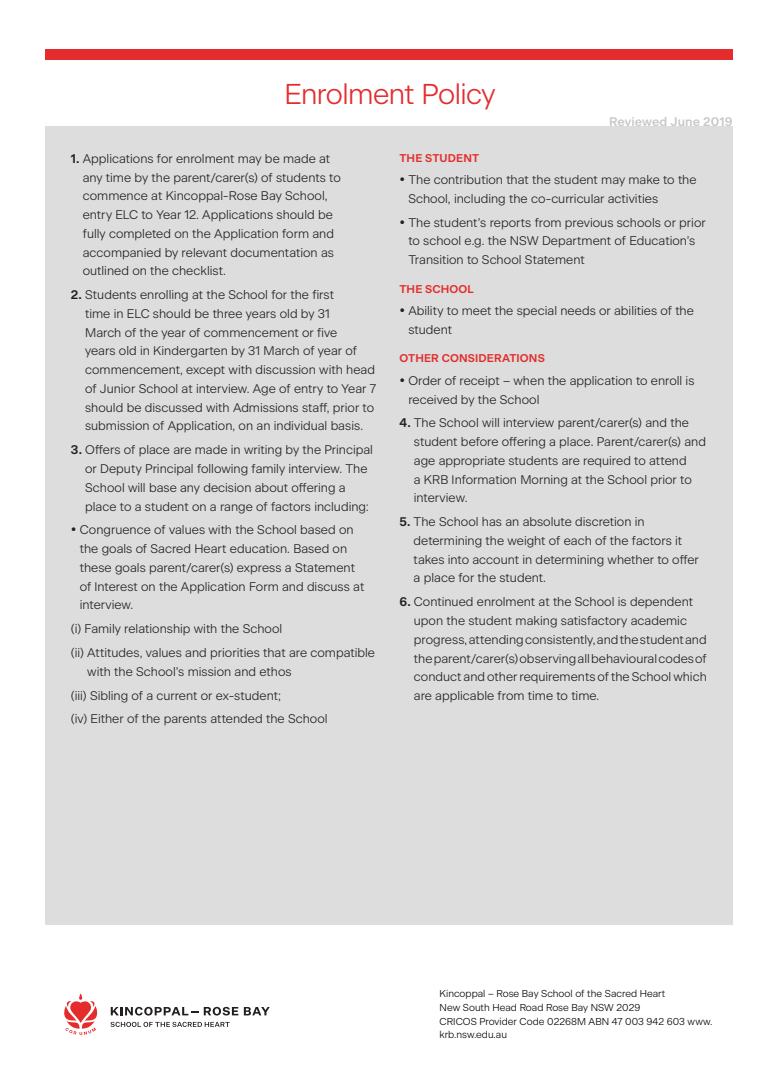
<style>
.page{position:relative;width:780px;height:1088px;background:#fff}
.page>*{position:absolute;margin:0;border:0;box-sizing:border-box;transform-origin:0 0}
.Head2{font:300 28.75px "Beausite Classic";letter-spacing:-.02em;color:#e42c2d}
.Body{font:300 12.5px/18.8px "Beausite Classic";color:#231f20}
.reviewed{font:600 12.5px "Beausite Classic";letter-spacing:.005em;color:#c8c9c9}
.Sub_heading{font:600 11.25px "Beausite Classic";letter-spacing:.015em;color:#e42c2d}
.t1{font:300 10px/13.8px "Beausite Classic";color:#040503}
.s1{font-weight:600}
</style>
<div class="page">
<div style="left:45px;top:126px;width:688px;height:799px;background:#dcdddc"></div>
<div style="left:45px;top:49px;width:688px;height:10px;background:#e42c2d"></div>
<svg style="left:110px;top:1022px;width:120px;height:5px"></svg>
<svg style="left:111px;top:1007px;width:127px;height:8px"></svg>
<svg style="left:244px;top:1007px;width:26px;height:8px"></svg>
<svg style="left:64px;top:993px;width:34px;height:42px"></svg>
<p class="Head2" style="left:284px;top:73px;width:212px">Enrolment Policy</p>
<p class="reviewed" style="left:609px;top:112px;width:125px">Reviewed June 2019</p>
<p class="Body" style="left:83px;top:148px;width:259px;text-indent:-12px"><span class="s1">1.</span> Applications for enrolment may be made at any time by the parent/carer(s) of students to commence at Kincoppal-Rose Bay School, entry ELC to Year 12. Applications should be fully completed on the Application form and accompanied by relevant documentation as outlined on the checklist.</p>
<p class="Body" style="left:85px;top:284px;width:292px;text-indent:-14px"><span class="s1">2.</span> Students enrolling at the School for the first<br>time in ELC should be three years old by 31<br>March of the year of commencement or five<br>years old in Kindergarten by 31 March of year of commencement, except with discussion with head of Junior School at interview. Age of entry to Year 7 should be discussed with Admissions staff, prior to submission of Application, on an individual basis.</p>
<p class="Body" style="left:85px;top:439px;width:289px;text-indent:-14px"><span class="s1">3.</span> Offers of place are made in writing by the Principal or Deputy Principal following family interview. The School will base any decision about offering a place to a student on a range of factors including:</p>
<p class="Body" style="left:80px;top:519px;width:286px;text-indent:-9px">• Congruence of values with the School based on the goals of Sacred Heart education. Based on these goals parent/carer(s) express a Statement of Interest on the Application Form and discuss at interview.</p>
<p class="Body" style="left:71px;top:618px;width:213px">(i) Family relationship with the School</p>
<p class="Body" style="left:87px;top:642px;width:289px;text-indent:-16px">(ii) Attitudes, values and priorities that are compatible with the School’s mission and ethos</p>
<p class="Body" style="left:71px;top:685px;width:212px">(iii) Sibling of a current or ex-student;</p>
<p class="Body" style="left:71px;top:708px;width:258px">(iv) Either of the parents attended the School</p>
<p class="Sub_heading" style="left:399px;top:149px;width:81px">THE STUDENT</p>
<p class="Body" style="left:408px;top:169px;width:290px;text-indent:-9px">• The contribution that the student may make to the<br>School, including the co-curricular activities</p>
<p class="Body" style="left:408px;top:212px;width:299px;text-indent:-9px">• The student’s reports from previous schools or prior to school e.g. the NSW Department of Education’s<br>Transition to School Statement</p>
<p class="Sub_heading" style="left:399px;top:280px;width:76px">THE SCHOOL</p>
<p class="Body" style="left:408px;top:300px;width:287px;text-indent:-9px">• Ability to meet the special needs or abilities of the student</p>
<p class="Sub_heading" style="left:399px;top:350px;width:147px">OTHER CONSIDERATIONS</p>
<p class="Body" style="left:408px;top:370px;width:287px;text-indent:-9px">• Order of receipt – when the application to enroll is received by the School</p>
<p class="Body" style="left:414px;top:412px;width:294px;text-indent:-14px"><span class="s1">4.</span> The School will interview parent/carer(s) and the student before offering a place. Parent/carer(s) and age appropriate students are required to attend<br>a KRB Information Morning at the School prior to interview.</p>
<p class="Body" style="left:413px;top:511px;width:287px;text-indent:-14px"><span class="s1">5.</span> The School has an absolute discretion in determining the weight of each of the factors it takes into account in determining whether to offer a place for the student.</p>
<p class="Body" style="left:414px;top:591px;width:294px;text-indent:-14px"><span class="s1">6.</span> Continued enrolment at the School is dependent upon the student making satisfactory academic progress, attending consistently, and the student and the parent/carer(s) observing all behavioural codes of conduct and other requirements of the School which are applicable from time to time.</p>
<p class="t1" style="left:439px;top:986px;width:274px">Kincoppal – Rose Bay School of the Sacred Heart<br>New South Head Road Rose Bay NSW 2029<br>CRICOS Provider Code 02268M ABN 47 003 942 603 www. krb.nsw.edu.au</p>
</div>
